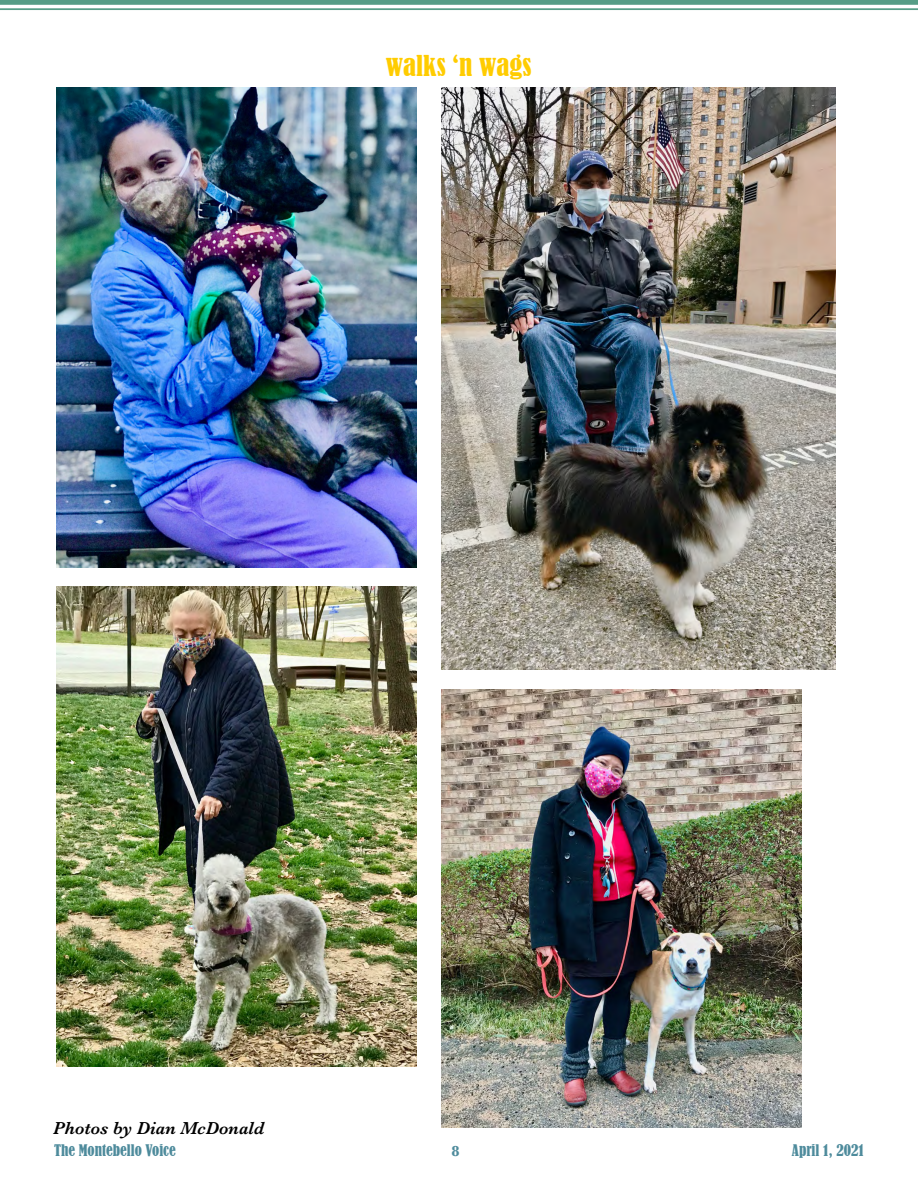
<style>
.page{position:relative;width:918px;height:1188px;background:#fff}
.page>*{position:absolute;margin:0;border:0;box-sizing:border-box;transform-origin:0 0}
.t1{font:condensed 27px "Bernard";color:#fc0}
.t2{font:italic 600 18px "Baskerville";color:#000}
.t3{font:condensed 15px "Bernard";color:#4e8b9c}
.t4{font:700 15px "Baskerville";color:#4e8b9c}
</style>
<div class="page">
<div style="left:0;top:0;width:918px;height:5px;background:#569d86"></div>
<hr style="left:0;top:8px;width:918px;height:2px;background:#569d86">
<img style="left:56px;top:586px;width:360px;height:480px">
<img style="left:442px;top:689px;width:360px;height:439px">
<img style="left:442px;top:88px;width:393px;height:582px">
<img style="left:56px;top:88px;width:360px;height:480px">
<h1 class="t1" style="left:386px;top:50px;width:147px">walks ‘n wags</h1>
<p class="t2" style="left:53px;top:1116px;width:213px">Photos by Dian McDonald</p>
<p class="t3" style="left:54px;top:1141px;width:123px">The Montebello Voice</p>
<p class="t4" style="left:452px;top:1140px;width:10px">8</p>
<p class="t3" style="left:792px;top:1141px;width:74px">April 1, 2021</p>
</div>
